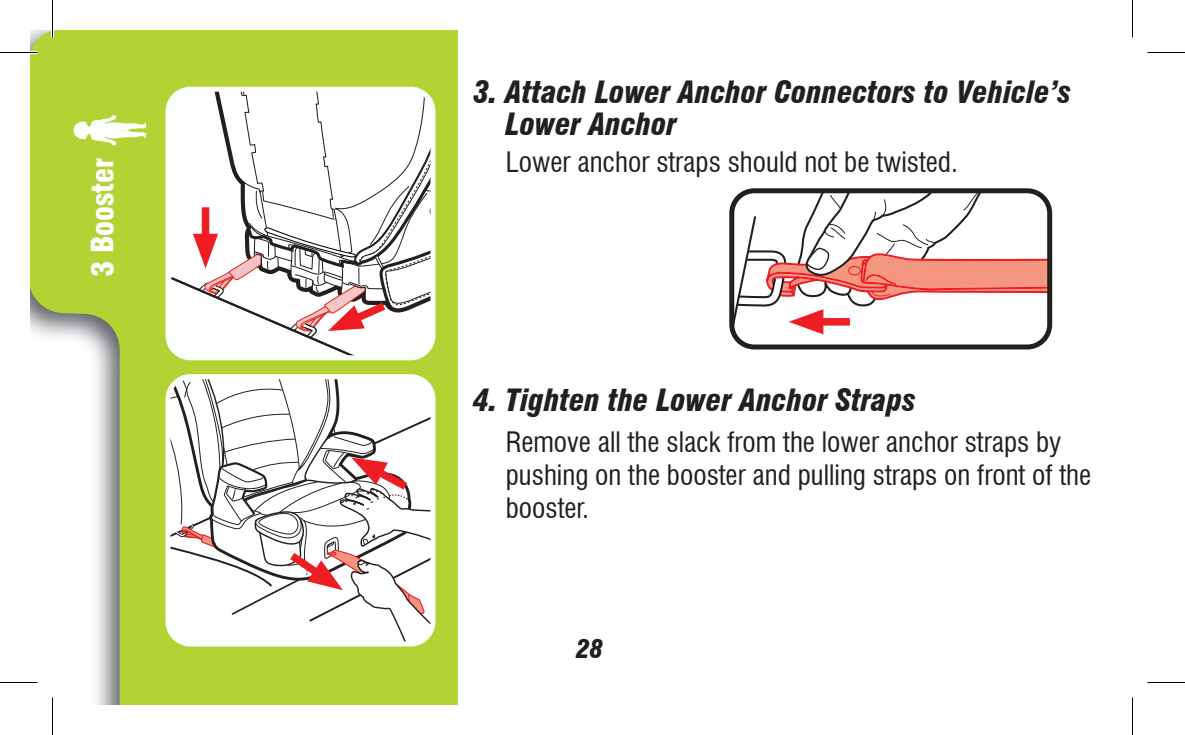
<style>
.page{position:relative;width:1185px;height:735px;background:#fff}
.page>*{position:absolute;margin:0;border:0;box-sizing:border-box;transform-origin:0 0}
.t1{font:italic 900 condensed 30px/32.5px "Swiss 721 BT";color:#231f20}
.t2{font:900 condensed 30px "Swiss 721 BT";color:#fff}
.t3{font:condensed 27.5px/33px "Swiss 721 BT";color:#231f20}
.t4{font:italic 900 condensed 25px "Swiss 721 BT";color:#231f20}
</style>
<div class="page">
<svg style="left:30px;top:30px;width:428px;height:675px;fill:#b3d234"></svg>
<svg style="left:74px;top:115px;width:72px;height:31px"></svg>
<div style="left:729px;top:188px;width:323px;height:162px;border:5px solid #231f20;border-radius:22px"></div>
<div style="left:165px;top:87px;width:270px;height:273px;border:5px solid #fff;border-radius:22px"></div>
<svg style="left:732px;top:191px;width:318px;height:154px"></svg>
<svg style="left:170px;top:89px;width:263px;height:269px"></svg>
<div style="left:165px;top:374px;width:270px;height:273px;border:5px solid #fff;border-radius:22px"></div>
<svg style="left:168px;top:377px;width:265px;height:267px"></svg>
<hr style="left:0;top:51px;width:38px;height:3px;background:#fff">
<hr style="left:0;top:681px;width:38px;height:3px;background:#fff">
<hr style="left:51px;top:0;width:3px;height:38px;background:#fff">
<hr style="left:51px;top:698px;width:3px;height:37px;background:#fff">
<hr style="left:0;top:52px;width:38px;height:1px;background:#000">
<hr style="left:1148px;top:52px;width:37px;height:1px;background:#000">
<hr style="left:0;top:682px;width:38px;height:1px;background:#000">
<hr style="left:1148px;top:682px;width:37px;height:1px;background:#000">
<hr style="left:52px;top:0;width:1px;height:38px;background:#000">
<hr style="left:52px;top:698px;width:1px;height:37px;background:#000">
<hr style="left:1132px;top:0;width:1px;height:38px;background:#000">
<hr style="left:1132px;top:698px;width:1px;height:37px;background:#000">
<p class="t2" style="left:85px;top:277px;width:121px;rotate:-90deg">3 Booster</p>
<p class="t1" style="left:506px;top:76px;width:568px;text-indent:-32px">3. Attach Lower Anchor Connectors to Vehicle’s<br>Lower Anchor</p>
<p class="t3" style="left:506px;top:146px;width:454px">Lower anchor straps should not be twisted.</p>
<p class="t1" style="left:473px;top:384px;width:444px">4. Tighten the Lower Anchor Straps</p>
<p class="t3" style="left:506px;top:425px;width:587px">Remove all the slack from the lower anchor straps by pushing on the booster and pulling straps on front of the booster.</p>
<p class="t4" style="left:577px;top:634px;width:28px">28</p>
</div>
